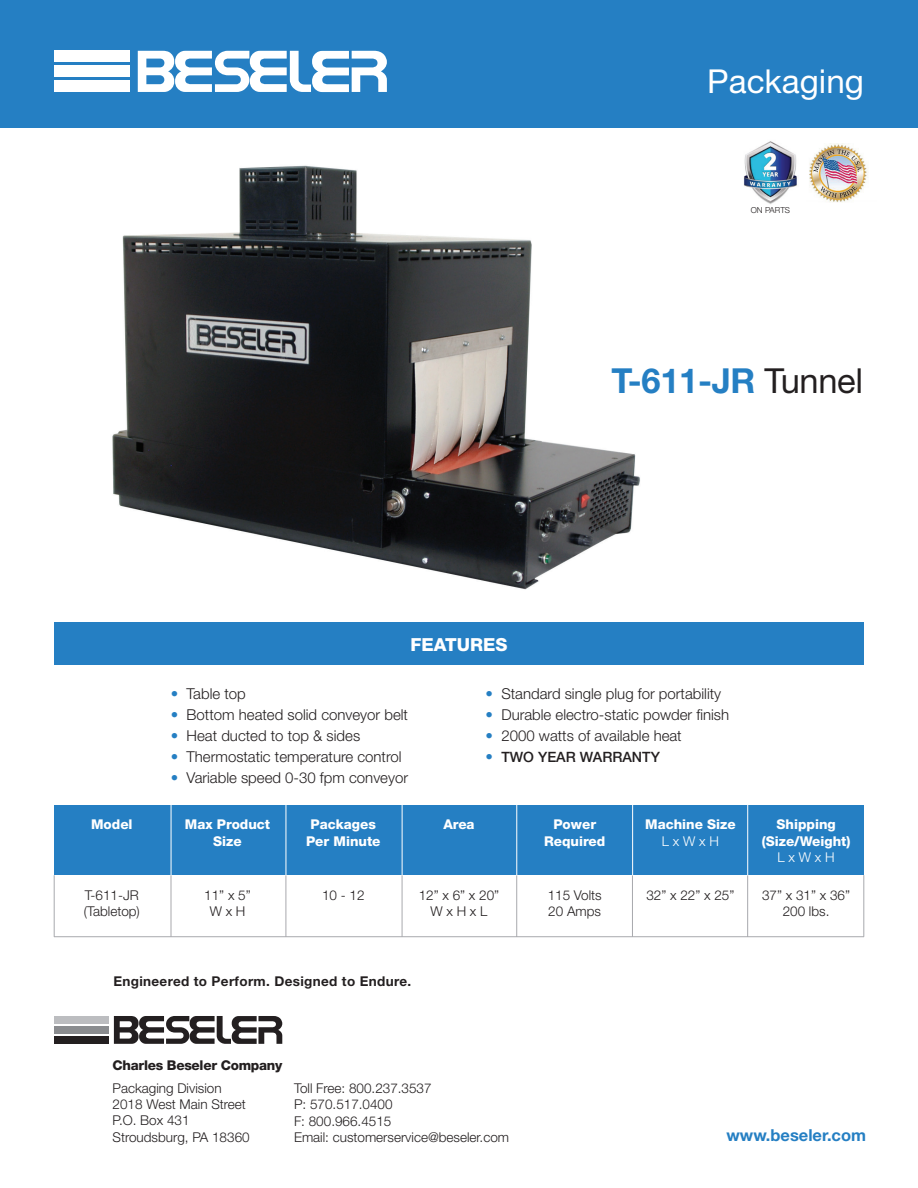
<style>
.page{position:relative;width:918px;height:1188px;background:#fff}
.page>*{position:absolute;margin:0;border:0;box-sizing:border-box;transform-origin:0 0}
.t1{font:700 34.5px "Helvetica Neue";color:#257fc3}
.t2{font:33px "Helvetica Neue";color:#fff}
.t3{font:800 18px "Helvetica Neue";color:#fff}
.t4{font:700 16.5px "Helvetica Neue";color:#257fc3}
.t5{font:300 15px "Helvetica Neue";color:#231f20}
.t6{font:500 14.25px "Helvetica Neue";color:#231f20}
.t7{font:300 13.5px/16.2px "Helvetica Neue";color:#231f20}
.t8{font:800 13.5px/16.5px "Helvetica Neue";color:#fff;text-align:center}
.t9{font:700 13.5px "Helvetica Neue";letter-spacing:.025em;color:#231f20}
.t10{font:800 13.5px "Helvetica Neue";letter-spacing:-.02em;color:#231f20}
.t11{font:300 13.5px "Helvetica Neue";color:#fff}
.t12{font:300 8.25px "Helvetica Neue";color:#231f20}
.s1{font-weight:400;color:#231f20}
.s2{color:#257fc3}
.s3{font-weight:300;font-size:15px;color:#257fc3}
</style>
<div class="page">
<div style="left:0;top:0;width:918px;height:127px;background:#257fc3"></div>
<div style="left:54px;top:623px;width:810px;height:42px;background:#257fc3"></div>
<div style="left:54px;top:806px;width:810px;height:69px;background:#257fc3"></div>
<hr style="left:171px;top:875px;width:1px;height:62px;background:#a8a9ad">
<hr style="left:286px;top:875px;width:1px;height:62px;background:#a8a9ad">
<hr style="left:402px;top:875px;width:1px;height:62px;background:#a8a9ad">
<hr style="left:516px;top:875px;width:1px;height:62px;background:#a8a9ad">
<hr style="left:632px;top:875px;width:1px;height:62px;background:#a8a9ad">
<hr style="left:747px;top:875px;width:1px;height:62px;background:#a8a9ad">
<hr style="left:54px;top:936px;width:810px;height:1px;background:#a8a9ad">
<hr style="left:747px;top:804px;width:1px;height:71px;background:#fff">
<hr style="left:632px;top:804px;width:1px;height:71px;background:#fff">
<hr style="left:517px;top:804px;width:1px;height:71px;background:#fff">
<hr style="left:402px;top:804px;width:1px;height:71px;background:#fff">
<hr style="left:286px;top:804px;width:1px;height:71px;background:#fff">
<hr style="left:171px;top:804px;width:1px;height:71px;background:#fff">
<img style="left:112px;top:165px;width:528px;height:425px">
<img style="left:744px;top:141px;width:53px;height:63px">
<img style="left:809px;top:143px;width:59px;height:59px">
<hr style="left:54px;top:875px;width:1px;height:62px;background:#a8a9ad">
<hr style="left:864px;top:875px;width:1px;height:62px;background:#a8a9ad">
<div style="left:54px;top:1016px;width:54px;height:8px;background:#bcbdc0"></div>
<div style="left:54px;top:1036px;width:54px;height:8px;background:#231f20"></div>
<div style="left:54px;top:1026px;width:54px;height:8px;background:#8a8c8f"></div>
<svg style="left:114px;top:1016px;width:168px;height:28px"></svg>
<div style="left:54px;top:51px;width:76px;height:11px;background:#fff"></div>
<div style="left:54px;top:81px;width:76px;height:11px;background:#fff"></div>
<div style="left:54px;top:66px;width:76px;height:11px;background:#fff"></div>
<svg style="left:138px;top:51px;width:249px;height:41px"></svg>
<h2 class="t2" style="left:707px;top:61px;width:158px">Packaging</h2>
<p class="t12" style="left:751px;top:205px;width:41px">ON PARTS</p>
<h3 class="t3" style="left:411px;top:634px;width:98px">FEATURES</h3>
<h1 class="t1" style="left:612px;top:359px;width:253px">T-611-JR <span class="s1">Tunnel</span></h1>
<p class="t5" style="left:171px;top:684px;width:77px"><span class="s2">•</span> Table top</p>
<p class="t5" style="left:171px;top:705px;width:239px"><span class="s2">•</span> Bottom heated solid conveyor belt</p>
<p class="t5" style="left:171px;top:726px;width:191px"><span class="s2">•</span> Heat ducted to top &amp; sides</p>
<p class="t5" style="left:171px;top:747px;width:232px"><span class="s2">•</span> Thermostatic temperature control</p>
<p class="t5" style="left:171px;top:768px;width:239px"><span class="s2">•</span> Variable speed 0-30 fpm conveyor</p>
<p class="t5" style="left:486px;top:684px;width:237px"><span class="s2">•</span> Standard single plug for portability</p>
<p class="t5" style="left:486px;top:705px;width:245px"><span class="s2">•</span> Durable electro-static powder finish</p>
<p class="t5" style="left:486px;top:726px;width:198px"><span class="s2">•</span> 2000 watts of available heat</p>
<p class="t6" style="left:486px;top:748px;width:176px"><span class="s3">•</span> TWO YEAR WARRANTY</p>
<p class="t8" style="left:91px;top:816px;width:43px">Model</p>
<p class="t8" style="left:185px;top:816px;width:87px">Max Product<br>Size</p>
<p class="t8" style="left:306px;top:816px;width:76px">Packages<br>Per Minute</p>
<p class="t8" style="left:443px;top:816px;width:33px">Area</p>
<p class="t8" style="left:544px;top:816px;width:63px">Power<br>Required</p>
<p class="t8" style="left:645px;top:816px;width:92px">Machine Size</p>
<p class="t11" style="left:662px;top:833px;width:58px">L x W x H</p>
<p class="t8" style="left:762px;top:816px;width:90px">Shipping (Size/Weight)</p>
<p class="t11" style="left:778px;top:849px;width:58px">L x W x H</p>
<p class="t7" style="left:84px;top:886px;width:58px">T-611-JR (Tabletop)</p>
<p class="t7" style="left:204px;top:886px;width:48px;text-align:center">11” x 5”<br>W x H</p>
<p class="t7" style="left:322px;top:886px;width:44px">10 - 12</p>
<p class="t7" style="left:419px;top:886px;width:82px;text-align:center">12” x 6” x 20”<br>W x H x L</p>
<p class="t7" style="left:548px;top:886px;width:56px">115 Volts<br>20 Amps</p>
<p class="t7" style="left:646px;top:886px;width:90px">32” x 22” x 25”</p>
<p class="t7" style="left:762px;top:886px;width:90px;text-align:center">37” x 31” x 36”<br>200 lbs.</p>
<p class="t9" style="left:113px;top:973px;width:299px">Engineered to Perform. Designed to Endure.</p>
<p class="t10" style="left:113px;top:1058px;width:171px">Charles Beseler Company</p>
<p class="t7" style="left:113px;top:1080px;width:139px">Packaging Division<br>2018 West Main Street<br>P.O. Box 431<br>Stroudsburg, PA 18360</p>
<p class="t7" style="left:294px;top:1080px;width:217px">Toll Free: 800.237.3537<br>P: 570.517.0400<br>F: 800.966.4515<br>Email: customerservice@beseler.com</p>
<p class="t4" style="left:727px;top:1125px;width:141px">www.beseler.com</p>
</div>
